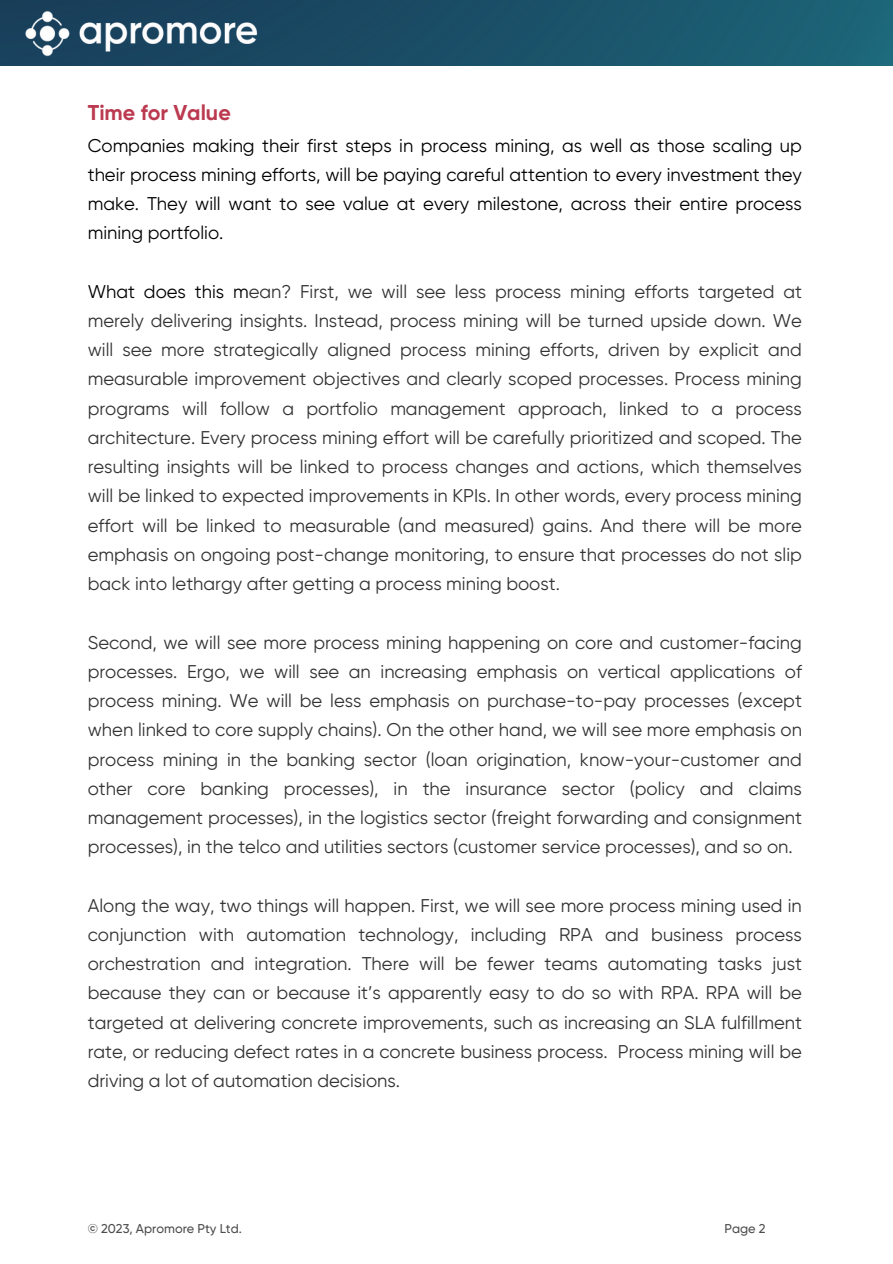
<style>
.page{position:relative;width:893px;height:1264px;background:#fff}
.page>*{position:absolute;margin:0;border:0;box-sizing:border-box;transform-origin:0 0}
.t1{font:700 21.45px "Gilroy";color:#bb3a50}
.t2{font:18.45px/29.2px "Gilroy";color:#333;text-align:justify}
.t3{font:18.45px/29.2px "Gilroy";color:#000;text-align:justify}
.t4{font:500 12.75px "Gilroy";color:#4d4d4d}
.s1{color:#000}
</style>
<div class="page">
<img style="left:0;top:0;width:892px;height:65px">
<img style="left:23px;top:9px;width:236px;height:49px">
<p class="t1" style="left:88px;top:100px;width:144px">Time for Value</p>
<p class="t3" style="left:88px;top:131px;width:715px">Companies making their first steps in process mining, as well as those scaling up their process mining efforts, will be paying careful attention to every investment they make. They will want to see value at every milestone, across their entire process mining portfolio.</p>
<p class="t2" style="left:88px;top:277px;width:715px"><span class="s1">What does this m</span>ean? First, we will see less process mining efforts targeted at merely delivering insights. Instead, process mining will be turned upside down. We will see more strategically aligned process mining efforts, driven by explicit and measurable improvement objectives and clearly scoped processes. Process mining programs will follow a portfolio management approach, linked to a process architecture. Every process mining effort will be carefully prioritized and scoped. The resulting insights will be linked to process changes and actions, which themselves will be linked to expected improvements in KPIs. In other words, every process mining effort will be linked to measurable (and measured) gains. And there will be more emphasis on ongoing post-change monitoring, to ensure that processes do not slip back into lethargy after getting a process mining boost.</p>
<p class="t2" style="left:88px;top:627px;width:715px">Second, we will see more process mining happening on core and customer-facing processes. Ergo, we will see an increasing emphasis on vertical applications of process mining. We will be less emphasis on purchase-to-pay processes (except when linked to core supply chains). On the other hand, we will see more emphasis on process mining in the banking sector (loan origination, know-your-customer and other core banking processes), in the insurance sector (policy and claims management processes), in the logistics sector (freight forwarding and consignment processes), in the telco and utilities sectors (customer service processes), and so on.</p>
<p class="t2" style="left:88px;top:890px;width:715px">Along the way, two things will happen. First, we will see more process mining used in conjunction with automation technology, including RPA and business process orchestration and integration. There will be fewer teams automating tasks just because they can or because it’s apparently easy to do so with RPA. RPA will be targeted at delivering concrete improvements, such as increasing an SLA fulfillment rate, or reducing defect rates in a concrete business process. Process mining will be driving a lot of automation decisions.</p>
<p class="t4" style="left:88px;top:1221px;width:156px">© 2023, Apromore Pty Ltd.</p>
<p class="t4" style="left:724px;top:1221px;width:43px">Page 2</p>
</div>
